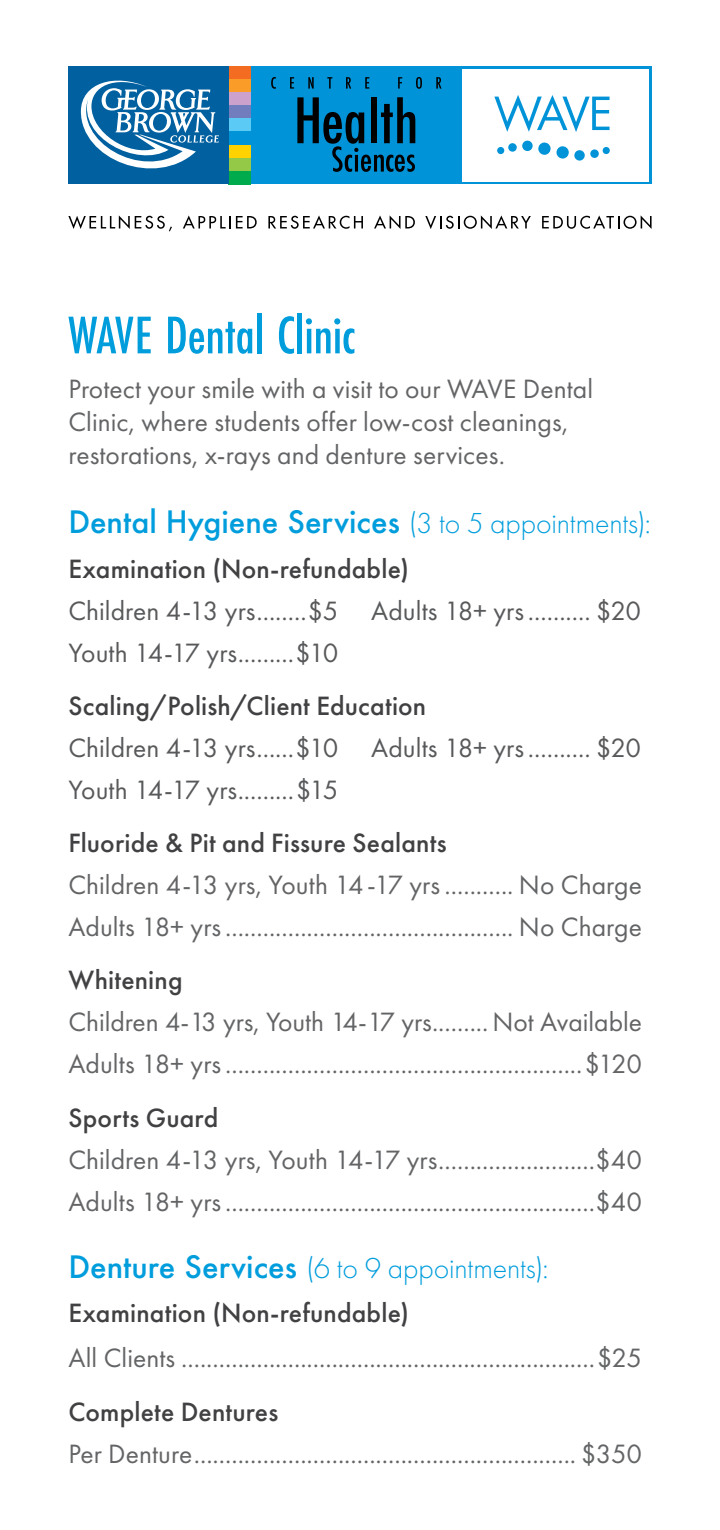
<style>
.page{position:relative;width:720px;height:1530px;background:#fff}
.page>*{position:absolute;margin:0;border:0;box-sizing:border-box;transform-origin:0 0}
.t1{font:500 55px "Futura PT Cond";letter-spacing:-.01em;color:#009ddc}
.t2{font:500 30px "Futura";color:#009ddc}
.t3{font:300 30px "Futura PT";letter-spacing:-.005em;color:#009ddc}
.p_price-_1_column{font:27.5px "Futura PT";color:#636466}
.grey_sub_heads{font:500 27.5px "Futura PT";letter-spacing:.005em;color:#414042}
.p_price-_2_columns{font:27.5px "Futura PT";color:#58595b}
.P_space_after{font:27.5px/33px "Futura PT";letter-spacing:.005em;color:#636466}
.p_price-_1_column_no_charge{font:27.5px "Futura PT";color:#636466}
.p_price-_1_column_not_available{font:27.5px "Futura PT";color:#636466}
.s1{font-family:"Futura PT";font-weight:300}
.s2{font-family:"Futura";font-weight:500}
</style>
<div class="page">
<svg style="left:68px;top:215px;width:104px;height:16px"></svg>
<svg style="left:183px;top:215px;width:74px;height:13px"></svg>
<svg style="left:268px;top:215px;width:95px;height:14px"></svg>
<svg style="left:374px;top:215px;width:41px;height:14px"></svg>
<svg style="left:425px;top:215px;width:106px;height:14px"></svg>
<svg style="left:542px;top:215px;width:110px;height:14px"></svg>
<svg style="left:462px;top:67px;width:190px;height:117px"></svg>
<div style="left:454px;top:69px;width:195px;height:112px;background:#fff"></div>
<div style="left:251px;top:67px;width:211px;height:117px;background:#0093d8"></div>
<svg style="left:297px;top:97px;width:118px;height:75px"></svg>
<svg style="left:271px;top:77px;width:5px;height:12px"></svg>
<svg style="left:290px;top:77px;width:4px;height:12px"></svg>
<svg style="left:308px;top:77px;width:6px;height:12px"></svg>
<svg style="left:327px;top:77px;width:5px;height:12px"></svg>
<svg style="left:346px;top:77px;width:5px;height:12px"></svg>
<svg style="left:365px;top:77px;width:4px;height:12px"></svg>
<svg style="left:398px;top:77px;width:4px;height:12px"></svg>
<svg style="left:416px;top:77px;width:6px;height:12px"></svg>
<svg style="left:436px;top:77px;width:6px;height:12px"></svg>
<div style="left:229px;top:67px;width:22px;height:13px;background:#f36c21"></div>
<div style="left:229px;top:80px;width:22px;height:13px;background:#f99d28"></div>
<div style="left:229px;top:93px;width:22px;height:13px;background:#cca1cb"></div>
<div style="left:229px;top:106px;width:22px;height:13px;background:#717dbd"></div>
<div style="left:229px;top:119px;width:22px;height:13px;background:#5bcbf5"></div>
<div style="left:229px;top:132px;width:22px;height:13px;background:#0093d8"></div>
<div style="left:229px;top:145px;width:22px;height:13px;background:#ffd200"></div>
<div style="left:229px;top:158px;width:22px;height:13px;background:#94c947"></div>
<div style="left:229px;top:171px;width:22px;height:13px;background:#00ab4e"></div>
<div style="left:69px;top:67px;width:160px;height:117px;background:#0060a0"></div>
<svg style="left:80px;top:80px;width:139px;height:89px"></svg>
<div style="left:497px;top:147px;width:8px;height:7px;background:#0093d8;border-radius:50%"></div>
<div style="left:602px;top:147px;width:8px;height:7px;background:#0093d8;border-radius:50%"></div>
<div style="left:590px;top:149px;width:9px;height:9px;background:#0093d8;border-radius:50%"></div>
<div style="left:574px;top:150px;width:11px;height:11px;background:#0093d8;border-radius:50%"></div>
<div style="left:508px;top:143px;width:9px;height:9px;background:#0093d8;border-radius:50%"></div>
<div style="left:522px;top:140px;width:11px;height:11px;background:#0093d8;border-radius:50%"></div>
<svg style="left:556px;top:146px;width:13px;height:13px"></svg>
<svg style="left:538px;top:142px;width:13px;height:13px"></svg>
<svg style="left:494px;top:95px;width:116px;height:37px"></svg>
<h2 class="t1" style="left:68px;top:303px;width:289px">WAVE Dental Clinic</h2>
<p class="P_space_after" style="left:68px;top:372px;width:526px">Protect your smile with a visit to our WAVE Dental<br>Clinic, where students offer low-cost cleanings, restorations, x-rays and denture services.</p>
<h3 class="t2" style="left:68px;top:502px;width:584px">Dental Hygiene Services <span class="s1">(3 to 5 appointments):</span></h3>
<p class="grey_sub_heads" style="left:68px;top:552px;width:342px">Examination (Non-refundable)</p>
<p class="p_price-_2_columns" style="left:68px;top:594px;width:272px">Children 4-13 yrs........$5</p>
<p class="p_price-_2_columns" style="left:68px;top:636px;width:271px">Youth 14-17 yrs.........$10</p>
<p class="p_price-_2_columns" style="left:371px;top:594px;width:271px">Adults 18+ yrs.......... $20</p>
<p class="grey_sub_heads" style="left:68px;top:689px;width:359px">Scaling/Polish/Client Education</p>
<p class="p_price-_2_columns" style="left:68px;top:731px;width:271px">Children 4-13 yrs......$10</p>
<p class="p_price-_2_columns" style="left:68px;top:773px;width:271px">Youth 14-17 yrs.........$15</p>
<p class="p_price-_2_columns" style="left:371px;top:731px;width:271px">Adults 18+ yrs.......... $20</p>
<p class="grey_sub_heads" style="left:68px;top:826px;width:380px">Fluoride &amp; Pit and Fissure Sealants</p>
<p class="p_price-_1_column_no_charge" style="left:68px;top:869px;width:575px">Children 4-13 yrs, Youth 14-17 yrs ........... No Charge</p>
<p class="p_price-_1_column_no_charge" style="left:68px;top:911px;width:575px">Adults 18+ yrs.............................................. No Charge</p>
<p class="grey_sub_heads" style="left:68px;top:964px;width:116px">Whitening</p>
<p class="p_price-_1_column_not_available" style="left:68px;top:1006px;width:575px">Children 4-13 yrs, Youth 14-17 yrs.........Not Available</p>
<p class="p_price-_1_column" style="left:68px;top:1048px;width:575px">Adults 18+ yrs.........................................................$120</p>
<p class="grey_sub_heads" style="left:68px;top:1101px;width:151px">Sports Guard</p>
<p class="p_price-_1_column" style="left:68px;top:1143px;width:575px">Children 4-13 yrs, Youth 14-17 yrs.........................$40</p>
<p class="p_price-_1_column" style="left:68px;top:1185px;width:575px">Adults 18+ yrs...........................................................$40</p>
<h3 class="t3" style="left:68px;top:1251px;width:482px"><span class="s2">Denture Services</span> (6 to 9 appointments):</h3>
<p class="grey_sub_heads" style="left:68px;top:1297px;width:342px">Examination (Non-refundable)</p>
<p class="p_price-_1_column" style="left:68px;top:1342px;width:575px">All Clients ..................................................................$25</p>
<p class="grey_sub_heads" style="left:68px;top:1395px;width:211px">Complete Dentures</p>
<p class="p_price-_1_column" style="left:68px;top:1437px;width:575px">Per Denture............................................................. $350</p>
</div>
